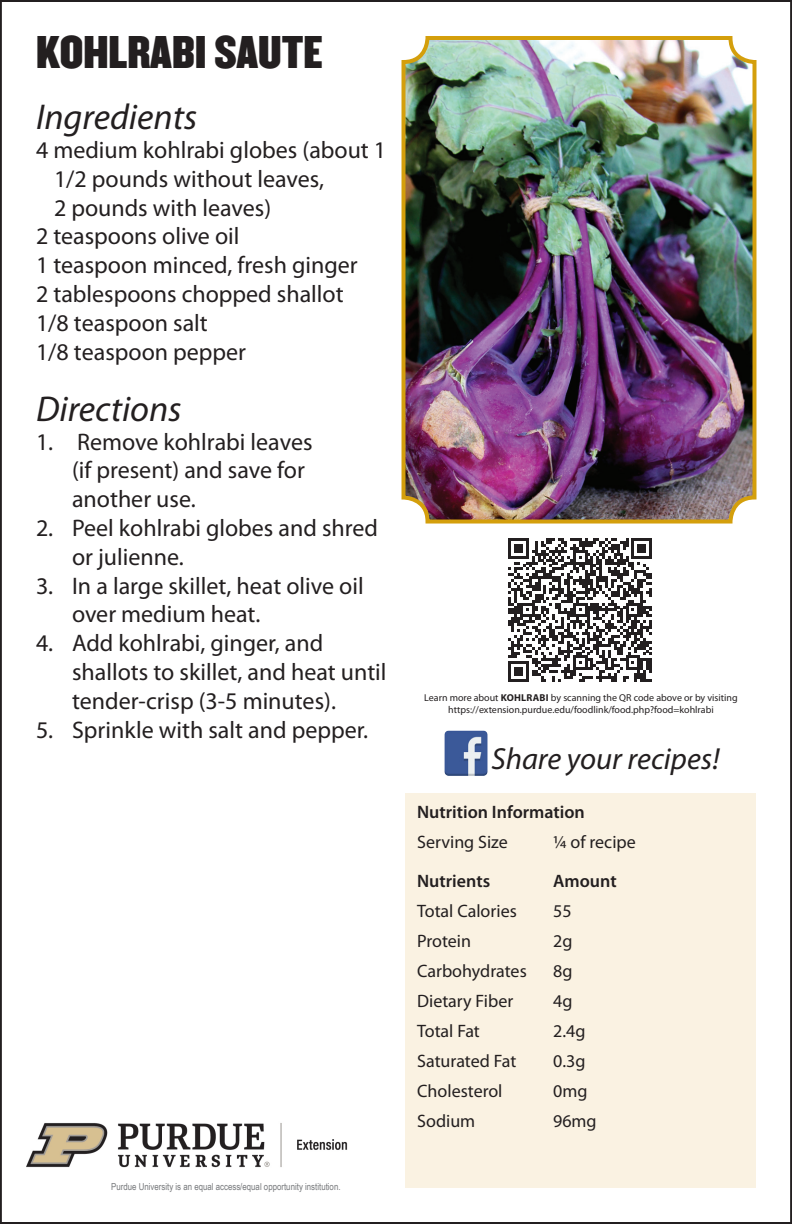
<style>
.page{position:relative;width:792px;height:1224px;background:#fff}
.page>*{position:absolute;margin:0;border:0;box-sizing:border-box;transform-origin:0 0}
.RECIPE_TITLE{font:40px "Champion HTF Middleweight";color:#231f20}
.Subhead{font:italic 36px "Myriad Pro";color:#231f20}
.NUTRITION_INFO{font:italic 30.6px "Myriad Pro";color:#231f20}
.NUMBERS{font:24px/28.8px "Myriad Pro";color:#231f20}
.Ingredients{font:24px/28.8px "Myriad Pro";color:#231f20}
.NUTRITION_INFO-2{font:18px "Myriad Pro";color:#231f20}
.Nutrition_Semibold{font:600 18px "Myriad Pro";color:#231f20}
.QR_CODE{font:10px/12px "Myriad Pro";color:#231f20;text-align:center}
.t1{font:9.6px "Arial Narrow";color:#76787b}
.s1{font-weight:700}
</style>
<div class="page">
<img style="left:407px;top:41px;width:344px;height:478px">
<div style="left:402px;top:36px;width:354px;height:488px;border:4px solid #d49f0c;border-radius:24px"></div>
<svg style="left:508px;top:538px;width:144px;height:144px"></svg>
<div style="left:406px;top:794px;width:350px;height:394px;background:#faf2e2"></div>
<img style="left:444px;top:730px;width:44px;height:46px">
<img style="left:27px;top:1123px;width:321px;height:45px">
<p class="RECIPE_TITLE" style="left:36px;top:26px;width:288px">KOHLRABI SAUTE</p>
<p class="Subhead" style="left:36px;top:95px;width:163px">Ingredients</p>
<p class="Ingredients" style="left:54px;top:135px;width:334px;text-indent:-18px">4 medium kohlrabi globes (about 1<br>1/2 pounds without leaves,<br>2 pounds with leaves)</p>
<p class="Ingredients" style="left:36px;top:222px;width:205px">2 teaspoons olive oil</p>
<p class="Ingredients" style="left:36px;top:250px;width:323px">1 teaspoon minced, fresh ginger</p>
<p class="Ingredients" style="left:36px;top:279px;width:309px">2 tablespoons chopped shallot</p>
<p class="Ingredients" style="left:36px;top:308px;width:173px">1/8 teaspoon salt</p>
<p class="Ingredients" style="left:36px;top:337px;width:212px">1/8 teaspoon pepper</p>
<p class="Subhead" style="left:36px;top:386px;width:147px">Directions</p>
<p class="NUMBERS" style="left:72px;top:427px;width:242px;text-indent:-36px">1. Remove kohlrabi leaves (if present) and save for another use.</p>
<p class="NUMBERS" style="left:72px;top:513px;width:308px;text-indent:-36px">2. Peel kohlrabi globes and shred or julienne.</p>
<p class="NUMBERS" style="left:72px;top:571px;width:293px;text-indent:-36px">3. In a large skillet, heat olive oil over medium heat.</p>
<p class="NUMBERS" style="left:72px;top:628px;width:316px;text-indent:-36px">4. Add kohlrabi, ginger, and shallots to skillet, and heat until tender-crisp (3-5 minutes).</p>
<p class="NUMBERS" style="left:36px;top:715px;width:334px">5. Sprinkle with salt and pepper.</p>
<p class="t1" style="left:111px;top:1180px;width:231px">Purdue University is an equal access/equal opportunity institution.</p>
<p class="QR_CODE" style="left:424px;top:692px;width:315px">Learn more about <span class="s1">KOHLRABI</span> by scanning the QR code above or by visiting https://extension.purdue.edu/foodlink/food.php?food=kohlrabi</p>
<p class="NUTRITION_INFO" style="left:491px;top:740px;width:230px">Share your recipes!</p>
<p class="Nutrition_Semibold" style="left:417px;top:801px;width:169px">Nutrition Information</p>
<p class="NUTRITION_INFO-2" style="left:417px;top:831px;width:92px">Serving Size</p>
<p class="NUTRITION_INFO-2" style="left:553px;top:831px;width:84px">¼ of recipe</p>
<p class="Nutrition_Semibold" style="left:417px;top:870px;width:75px">Nutrients</p>
<p class="Nutrition_Semibold" style="left:553px;top:870px;width:65px">Amount</p>
<p class="NUTRITION_INFO-2" style="left:417px;top:900px;width:101px">Total Calories</p>
<p class="NUTRITION_INFO-2" style="left:553px;top:900px;width:20px">55</p>
<p class="NUTRITION_INFO-2" style="left:417px;top:930px;width:55px">Protein</p>
<p class="NUTRITION_INFO-2" style="left:553px;top:930px;width:21px">2g</p>
<p class="NUTRITION_INFO-2" style="left:417px;top:960px;width:111px">Carbohydrates</p>
<p class="NUTRITION_INFO-2" style="left:553px;top:960px;width:21px">8g</p>
<p class="NUTRITION_INFO-2" style="left:417px;top:990px;width:98px">Dietary Fiber</p>
<p class="NUTRITION_INFO-2" style="left:553px;top:990px;width:21px">4g</p>
<p class="NUTRITION_INFO-2" style="left:417px;top:1020px;width:64px">Total Fat</p>
<p class="NUTRITION_INFO-2" style="left:553px;top:1020px;width:34px">2.4g</p>
<p class="NUTRITION_INFO-2" style="left:417px;top:1050px;width:101px">Saturated Fat</p>
<p class="NUTRITION_INFO-2" style="left:553px;top:1050px;width:34px">0.3g</p>
<p class="NUTRITION_INFO-2" style="left:417px;top:1080px;width:87px">Cholesterol</p>
<p class="NUTRITION_INFO-2" style="left:553px;top:1080px;width:36px">0mg</p>
<p class="NUTRITION_INFO-2" style="left:417px;top:1110px;width:60px">Sodium</p>
<p class="NUTRITION_INFO-2" style="left:553px;top:1110px;width:45px">96mg</p>
</div>
